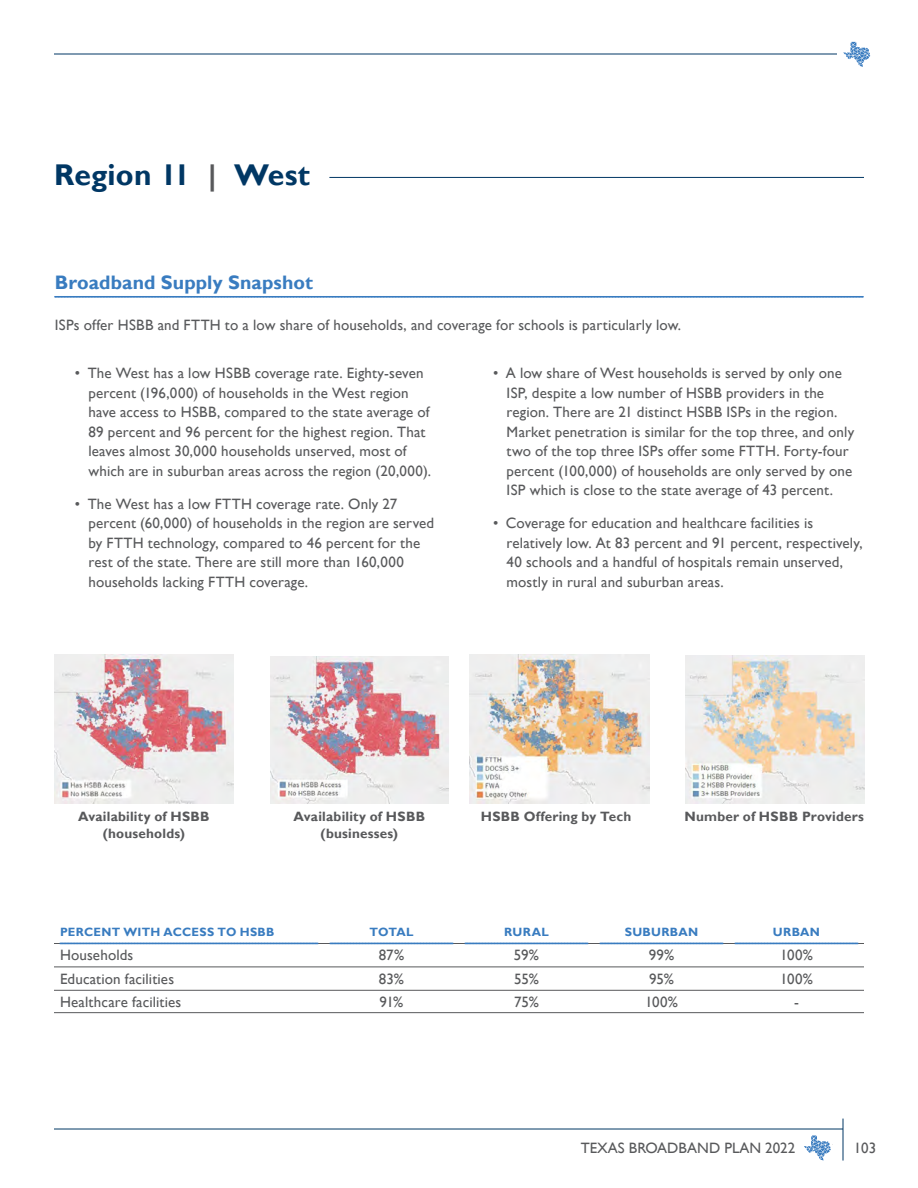
<style>
.page{position:relative;width:918px;height:1188px;background:#fff}
.page>*{position:absolute;margin:0;border:0;box-sizing:border-box;transform-origin:0 0}
.t1{font:700 30px "Gill Sans";letter-spacing:.005em;color:#003764}
.paragraphic_titles{font:700 19.5px "Gill Sans";letter-spacing:.005em;color:#397cc0}
.body{font:15px/19.5px "Gill Sans";letter-spacing:.01em;color:#58595b}
.Image_titles{font:700 13.5px/16.5px "Gill Sans";letter-spacing:.015em;color:#58595b;text-align:center}
.table_col__titles{font:700 12px "Gill Sans";letter-spacing:.025em;color:#397cc0}
.s1{color:#58595b}
</style>
<div class="page">
<hr style="left:54px;top:54px;width:783px;height:1px;background:#003764">
<svg style="left:844px;top:42px;width:26px;height:25px"></svg>
<hr style="left:843px;top:1119px;width:1px;height:42px;background:#003764">
<hr style="left:54px;top:1129px;width:789px;height:1px;background:#003764">
<svg style="left:804px;top:1136px;width:27px;height:25px"></svg>
<img style="left:54px;top:654px;width:180px;height:150px">
<img style="left:270px;top:656px;width:178px;height:148px">
<img style="left:685px;top:656px;width:179px;height:148px">
<img style="left:470px;top:654px;width:180px;height:150px">
<svg style="left:55px;top:296px;width:808px;height:2px;background:#5b92ca"></svg>
<hr style="left:54px;top:943px;width:270px;height:1px;background:#58595b">
<hr style="left:324px;top:943px;width:135px;height:1px;background:#58595b">
<hr style="left:459px;top:943px;width:135px;height:1px;background:#58595b">
<hr style="left:594px;top:943px;width:135px;height:1px;background:#58595b">
<hr style="left:729px;top:943px;width:135px;height:1px;background:#58595b">
<hr style="left:54px;top:967px;width:270px;height:1px;background:#58595b">
<hr style="left:324px;top:967px;width:135px;height:1px;background:#58595b">
<hr style="left:459px;top:967px;width:135px;height:1px;background:#58595b">
<hr style="left:594px;top:967px;width:135px;height:1px;background:#58595b">
<hr style="left:729px;top:967px;width:135px;height:1px;background:#58595b">
<hr style="left:54px;top:990px;width:270px;height:1px;background:#58595b">
<hr style="left:324px;top:990px;width:135px;height:1px;background:#58595b">
<hr style="left:459px;top:990px;width:135px;height:1px;background:#58595b">
<hr style="left:594px;top:990px;width:135px;height:1px;background:#58595b">
<hr style="left:729px;top:990px;width:135px;height:1px;background:#58595b">
<hr style="left:54px;top:1012px;width:270px;height:1px;background:#58595b">
<hr style="left:324px;top:1012px;width:135px;height:1px;background:#58595b">
<hr style="left:459px;top:1012px;width:135px;height:1px;background:#58595b">
<hr style="left:594px;top:1012px;width:135px;height:1px;background:#58595b">
<hr style="left:729px;top:1012px;width:135px;height:1px;background:#58595b">
<svg style="left:60px;top:942px;width:258px;height:2px"></svg>
<svg style="left:330px;top:943px;width:124px;height:1px"></svg>
<svg style="left:465px;top:943px;width:124px;height:1px"></svg>
<svg style="left:600px;top:943px;width:124px;height:1px"></svg>
<svg style="left:735px;top:943px;width:124px;height:1px"></svg>
<hr style="left:329px;top:177px;width:535px;height:1px;background:#003764">
<h1 class="t1" style="left:54px;top:157px;width:258px">Region 11 <span class="s1">|</span> West</h1>
<h3 class="paragraphic_titles" style="left:55px;top:271px;width:260px">Broadband Supply Snapshot</h3>
<p class="body" style="left:55px;top:315px;width:628px">I SPs offer HSBB and FTTH to a low share of households, and coverage for schools is particularly low.</p>
<p class="body" style="left:88px;top:364px;width:344px;text-indent:-14px">• The West has a low HSBB coverage rate. Eighty-seven percent (196,000) of households in the West region have access to HSBB, compared to the state average of 89 percent and 96 percent for the highest region. That leaves almost 30,000 households unserved, most of which are in suburban areas across the region (20,000).</p>
<p class="body" style="left:88px;top:494px;width:347px;text-indent:-14px">• The West has a low FTTH coverage rate. Only 27 percent (60,000) of households in the region are served by FTTH technology, compared to 46 percent for the rest of the state. There are still more than 160,000 households lacking FTTH coverage.</p>
<p class="body" style="left:507px;top:364px;width:349px;text-indent:-14px">• A low share of West households is served by only one<br>I SP, despite a low number of HSBB providers in the region. There are 21 distinct HSBB I SPs in the region.<br>Market penetration is similar for the top three, and only two of the top three I SPs offer some FTTH. Forty-four percent (100,000) of households are only served by one I SP which is close to the state average of 43 percent.</p>
<p class="body" style="left:507px;top:514px;width:358px;text-indent:-14px">• Coverage for education and healthcare facilities is relatively low. At 83 percent and 91 percent, respectively, 40 schools and a handful of hospitals remain unserved, mostly in rural and suburban areas.</p>
<p class="Image_titles" style="left:78px;top:809px;width:133px">Availability of HSBB (households)</p>
<p class="Image_titles" style="left:293px;top:809px;width:133px">Availability of HSBB</p>
<p class="Image_titles" style="left:481px;top:809px;width:152px">HSBB Offering by Tech</p>
<p class="Image_titles" style="left:321px;top:825px;width:79px">(businesses)</p>
<p class="Image_titles" style="left:685px;top:809px;width:181px">Number of HSBB Providers</p>
<p class="table_col__titles" style="left:60px;top:925px;width:216px">PERCENT WITH ACCESS TO HSBB</p>
<p class="table_col__titles" style="left:369px;top:925px;width:46px">TOTAL</p>
<p class="table_col__titles" style="left:504px;top:925px;width:46px">RURAL</p>
<p class="table_col__titles" style="left:625px;top:925px;width:75px">SUBURBAN</p>
<p class="table_col__titles" style="left:773px;top:925px;width:49px">URBAN</p>
<p class="body" style="left:60px;top:946px;width:75px">Households</p>
<p class="body" style="left:379px;top:946px;width:27px">87%</p>
<p class="body" style="left:514px;top:946px;width:27px">59%</p>
<p class="body" style="left:649px;top:946px;width:27px">99%</p>
<p class="body" style="left:780px;top:946px;width:34px">100%</p>
<p class="body" style="left:60px;top:969px;width:116px">Education facilities</p>
<p class="body" style="left:379px;top:969px;width:27px">83%</p>
<p class="body" style="left:514px;top:969px;width:26px">55%</p>
<p class="body" style="left:649px;top:969px;width:26px">95%</p>
<p class="body" style="left:780px;top:969px;width:34px">100%</p>
<p class="body" style="left:60px;top:992px;width:123px">Healthcare facilities</p>
<p class="body" style="left:380px;top:992px;width:25px">91%</p>
<p class="body" style="left:514px;top:992px;width:26px">75%</p>
<p class="body" style="left:645px;top:992px;width:34px">100%</p>
<p class="body" style="left:794px;top:992px;width:6px">-</p>
<p class="body" style="left:581px;top:1138px;width:216px">TEXAS BROADBAND PLAN 2022</p>
<p class="body" style="left:854px;top:1138px;width:24px">103</p>
</div>
